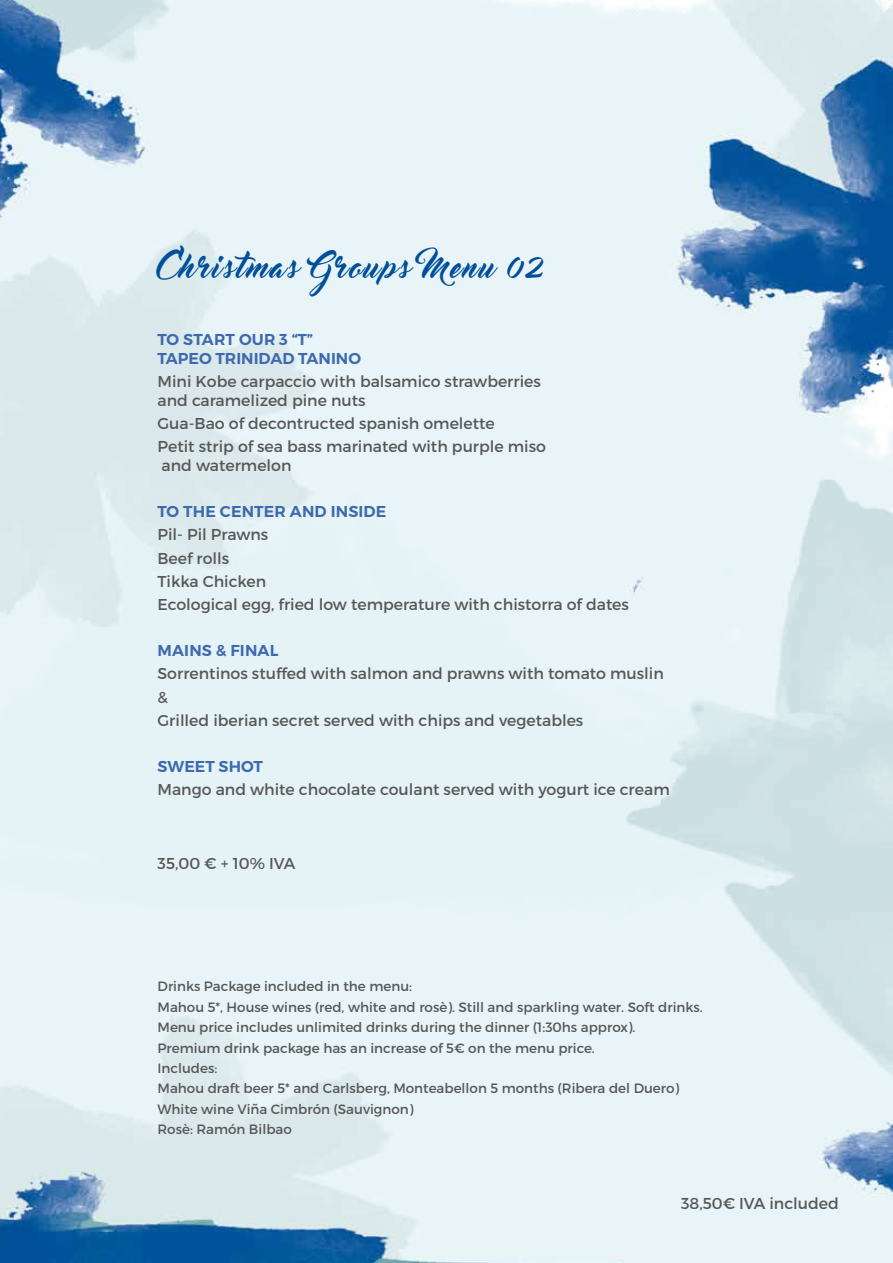
<style>
.page{position:relative;width:893px;height:1263px;background:#fff}
.page>*{position:absolute;margin:0;border:0;box-sizing:border-box;transform-origin:0 0}
.t1{font:30px "Master Of Break";letter-spacing:.065em;color:#004f9a}
.t2{font:15.75px/23.1px "Montserrat";color:#575756}
.t3{font:600 15.75px/18.9px "Montserrat";letter-spacing:.01em;color:#3d6aae}
.t4{font:13.5px/20.4px "Montserrat";color:#575756}
</style>
<div class="page">
<img style="left:0;top:0;width:893px;height:1263px">
<h1 class="t1" style="left:158px;top:250px;width:387px">Christmas Groups Menu 02</h1>
<p class="t3" style="left:158px;top:330px;width:205px">TO START OUR 3 “T”<br>TAPEO TRINIDAD TANINO</p>
<p class="t2" style="left:158px;top:372px;width:385px;line-height:18.9px">Mini Kobe carpaccio with balsamico strawberries and caramelized pine nuts</p>
<p class="t2" style="left:158px;top:412px;width:390px">Gua-Bao of decontructed spanish omelette<br>Petit strip of sea bass marinated with purple miso</p>
<p class="t2" style="left:162px;top:454px;width:131px">and watermelon</p>
<p class="t3" style="left:158px;top:502px;width:230px">TO THE CENTER AND INSIDE</p>
<p class="t2" style="left:158px;top:523px;width:473px">Pil- Pil Prawns<br>Beef rolls<br>Tikka Chicken<br>Ecological egg, fried low temperature with chistorra of dates</p>
<p class="t3" style="left:158px;top:641px;width:122px">MAINS &amp; FINAL</p>
<p class="t2" style="left:158px;top:662px;width:508px">Sorrentinos stuffed with salmon and prawns with tomato muslin &amp;<br>Grilled iberian secret served with chips and vegetables</p>
<p class="t3" style="left:158px;top:757px;width:107px">SWEET SHOT</p>
<p class="t2" style="left:158px;top:778px;width:514px">Mango and white chocolate coulant served with yogurt ice cream</p>
<p class="t2" style="left:158px;top:852px;width:140px">35,00 € + 10% IVA</p>
<p class="t4" style="left:158px;top:976px;width:547px">Drinks Package included in the menu:<br>Mahou 5*, House wines (red, white and rosè). Still and sparkling water. Soft drinks.<br>Menu price includes unlimited drinks during the dinner (1:30hs approx).<br>Premium drink package has an increase of 5€ on the menu price.<br>Includes:<br>Mahou draft beer 5* and Carlsberg, Monteabellon 5 months (Ribera del Duero)<br>White wine Viña Cimbrón (Sauvignon)<br>Rosè: Ramón Bilbao</p>
<p class="t2" style="left:681px;top:1192px;width:159px">38,50€ IVA included</p>
</div>
